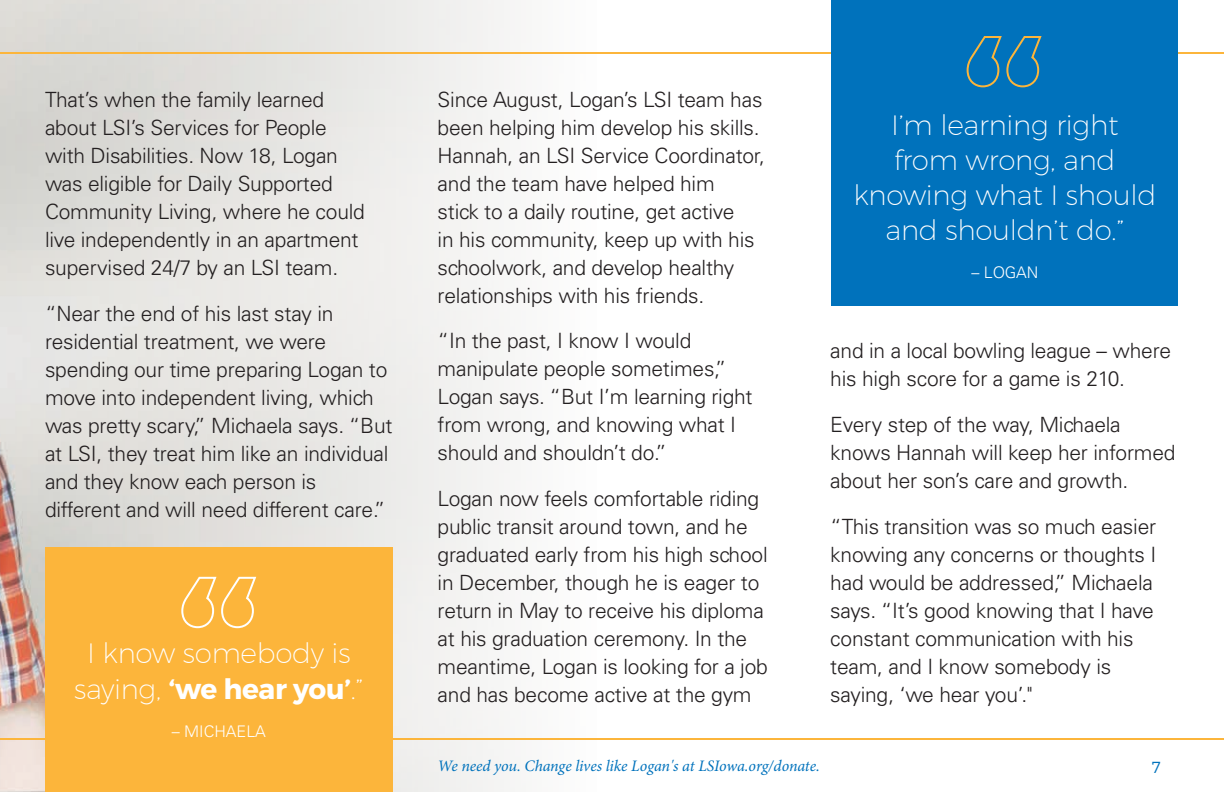
<style>
.page{position:relative;width:1224px;height:792px;background:#fff}
.page>*{position:absolute;margin:0;border:0;box-sizing:border-box;transform-origin:0 0}
.t1{font:200 28px/35px "Montserrat";letter-spacing:-.01em;color:#fff;text-align:center}
.t2{font:300 21px/28px "Univers";letter-spacing:-.01em;color:#231f20}
.t3{font:italic 16px "Minion Pro";letter-spacing:-.005em;color:#0072bc}
.t4{font:300 16px "Univers";color:#fff}
.t5{font:300 16px "Montserrat";color:#0072bc}
.s1{font-weight:700}
</style>
<div class="page">
<img style="left:0;top:0;width:515px;height:792px">
<hr style="left:0;top:738px;width:1224px;height:2px;background:#fcb53b">
<hr style="left:0;top:52px;width:1224px;height:2px;background:#fcb53b">
<div style="left:831px;top:0;width:347px;height:305px;background:#0072bc"></div>
<div style="left:45px;top:547px;width:348px;height:245px;background:#fcb53b"></div>
<svg style="left:966px;top:36px;width:76px;height:52px"></svg>
<svg style="left:181px;top:576px;width:76px;height:53px"></svg>
<p class="t2" style="left:45px;top:85px;width:321px">That’s when the family learned about LSI’s Services for People with Disabilities. Now 18, Logan was eligible for Daily Supported<br>Community Living, where he could live independently in an apartment supervised 24/7 by an LSI team.</p>
<p class="t2" style="left:45px;top:299px;width:349px">“Near the end of his last stay in residential treatment, we were spending our time preparing Logan to move into independent living, which was pretty scary,” Michaela says. “But at LSI, they treat him like an individual and they know each person is different and will need different care.”</p>
<p class="t1" style="left:74px;top:634px;width:291px;line-height:36px">I know somebody is saying, <span class="s1">‘we hear you’</span>.”</p>
<p class="t4" style="left:172px;top:721px;width:96px">– MICHAELA</p>
<p class="t2" style="left:438px;top:85px;width:329px">Since August, Logan’s LSI team has been helping him develop his skills.<br>Hannah, an LSI Service Coordinator, and the team have helped him<br>stick to a daily routine, get active<br>in his community, keep up with his schoolwork, and develop healthy relationships with his friends.</p>
<p class="t2" style="left:438px;top:327px;width:317px">“In the past, I know I would manipulate people sometimes,”<br>Logan says. “But I’m learning right from wrong, and knowing what I should and shouldn’t do.”</p>
<p class="t2" style="left:438px;top:485px;width:332px">Logan now feels comfortable riding public transit around town, and he graduated early from his high school in December, though he is eager to return in May to receive his diploma at his graduation ceremony. In the meantime, Logan is looking for a job and has become active at the gym</p>
<p class="t1" style="left:853px;top:107px;width:304px">I’m learning right<br>from wrong, and knowing what I should and shouldn’t do.”</p>
<p class="t4" style="left:971px;top:263px;width:68px">– LOGAN</p>
<p class="t2" style="left:830px;top:337px;width:342px">and in a local bowling league – where his high score for a game is 210.</p>
<p class="t2" style="left:830px;top:411px;width:347px">Every step of the way, Michaela knows Hannah will keep her informed about her son’s care and growth.</p>
<p class="t2" style="left:830px;top:513px;width:328px">“This transition was so much easier knowing any concerns or thoughts I had would be addressed,” Michaela says. “It’s good knowing that I have constant communication with his team, and I know somebody is saying, ‘we hear you’."</p>
<p class="t3" style="left:438px;top:755px;width:384px">We need you. Change lives like Logan's at LSIowa.org/donate.</p>
<p class="t5" style="left:1152px;top:757px;width:10px">7</p>
</div>
